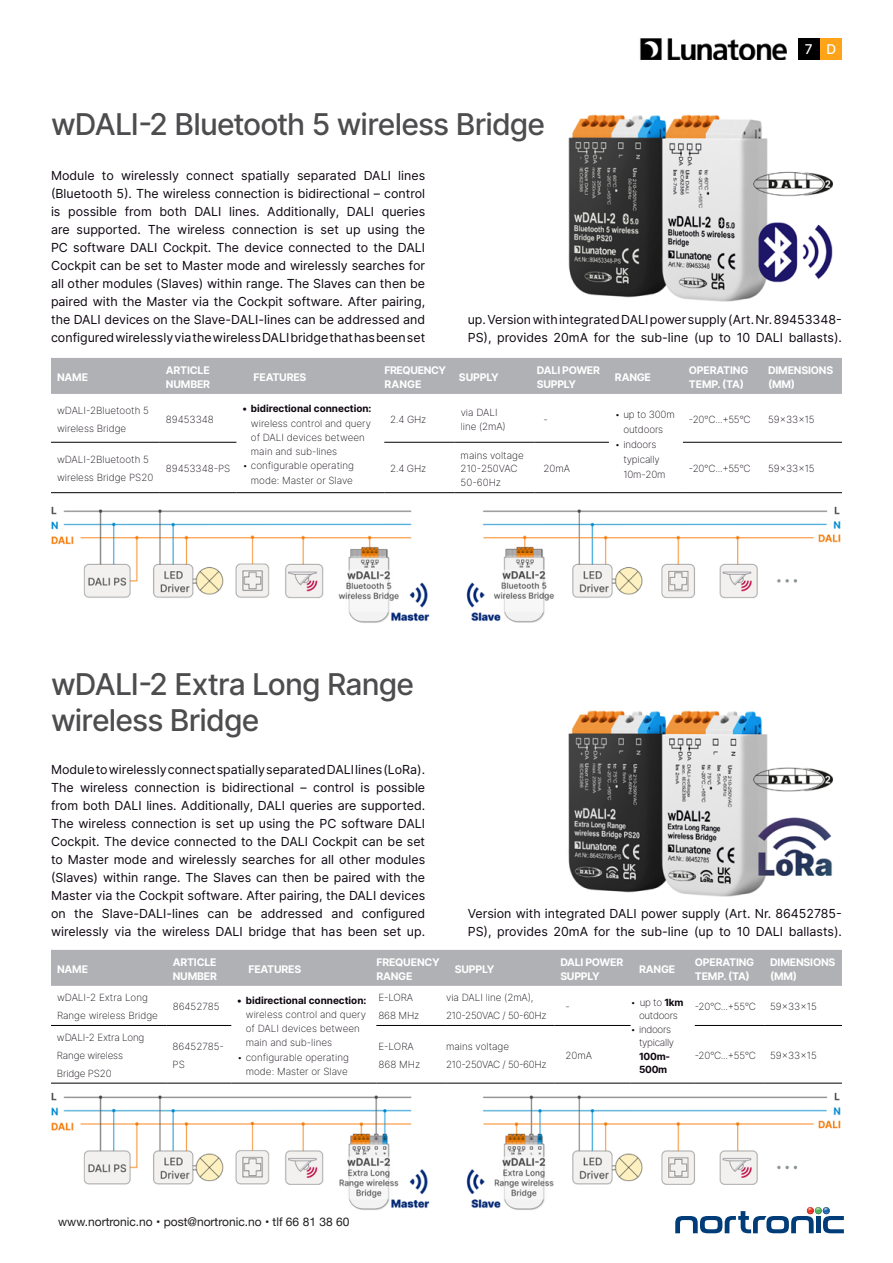
<style>
.page{position:relative;width:893px;height:1263px;background:#fff}
.page>*{position:absolute;margin:0;border:0;box-sizing:border-box;transform-origin:0 0}
.t1{font:500 30px/36px "Inter";letter-spacing:-.03em;color:#4d4d4f}
.t2{font:500 13.5px "Inter";color:#fff}
.t3{font:12.45px/18px "Inter";color:#0e0610;text-align:justify}
.t4{font:12px "Helvetica Neue";color:#231f20}
.t5{font:700 10.5px/13.5px "Inter";letter-spacing:-.02em;color:#fff}
.t6{font:700 10.5px/13.5px "Inter";letter-spacing:-.04em;color:#fff}
.t7{font:9.9px/18px "Inter Extra Light BETA";color:#0e0610}
.t8{font:9.9px/18px "Inter Extra Light BETA";letter-spacing:-.03em;color:#0e0610}
.t9{font:700 9.9px "Inter";color:#0e0610}
.t10{font:9.9px/18px "Inter Extra Light BETA";letter-spacing:-.02em;color:#0e0610}
.t11{font:700 9.9px/13.5px "Inter";letter-spacing:-.03em;color:#0e0610}
.s1{font-family:"Inter";font-weight:700}
</style>
<div class="page">
<img style="left:640px;top:38px;width:147px;height:22px">
<div style="left:798px;top:38px;width:21px;height:22px;background:#000"></div>
<div style="left:821px;top:38px;width:21px;height:22px;background:#ffa418"></div>
<img style="left:568px;top:710px;width:266px;height:187px">
<div style="left:51px;top:358px;width:791px;height:36px;background:#afb1b4"></div>
<hr style="left:51px;top:442px;width:109px;height:1px;background:#000">
<hr style="left:160px;top:442px;width:76px;height:1px;background:#000">
<hr style="left:455px;top:442px;width:80px;height:1px;background:#000">
<hr style="left:535px;top:442px;width:74px;height:1px;background:#000">
<hr style="left:762px;top:442px;width:80px;height:1px;background:#000">
<hr style="left:51px;top:492px;width:109px;height:1px;background:#000">
<hr style="left:160px;top:492px;width:76px;height:1px;background:#000">
<hr style="left:236px;top:492px;width:148px;height:1px;background:#000">
<hr style="left:455px;top:492px;width:80px;height:1px;background:#000">
<hr style="left:535px;top:492px;width:74px;height:1px;background:#000">
<hr style="left:609px;top:492px;width:74px;height:1px;background:#000">
<hr style="left:683px;top:492px;width:79px;height:1px;background:#000">
<hr style="left:762px;top:492px;width:80px;height:1px;background:#000">
<hr style="left:384px;top:442px;width:71px;height:1px;background:#000">
<hr style="left:384px;top:492px;width:71px;height:1px;background:#000">
<hr style="left:683px;top:442px;width:79px;height:1px;background:#000">
<div style="left:51px;top:950px;width:791px;height:36px;background:#afb1b4"></div>
<hr style="left:51px;top:1025px;width:116px;height:1px;background:#000">
<hr style="left:167px;top:1025px;width:64px;height:1px;background:#000">
<hr style="left:376px;top:1025px;width:70px;height:1px;background:#000">
<hr style="left:446px;top:1025px;width:108px;height:1px;background:#000">
<hr style="left:554px;top:1025px;width:77px;height:1px;background:#000">
<hr style="left:764px;top:1025px;width:78px;height:1px;background:#000">
<hr style="left:51px;top:1083px;width:116px;height:1px;background:#000">
<hr style="left:167px;top:1083px;width:64px;height:1px;background:#000">
<hr style="left:231px;top:1083px;width:145px;height:1px;background:#000">
<hr style="left:376px;top:1083px;width:70px;height:1px;background:#000">
<hr style="left:446px;top:1083px;width:108px;height:1px;background:#000">
<hr style="left:554px;top:1083px;width:77px;height:1px;background:#000">
<hr style="left:631px;top:1083px;width:64px;height:1px;background:#000">
<hr style="left:695px;top:1083px;width:69px;height:1px;background:#000">
<hr style="left:764px;top:1083px;width:78px;height:1px;background:#000">
<hr style="left:695px;top:1025px;width:69px;height:1px;background:#000">
<img style="left:51px;top:506px;width:790px;height:117px">
<img style="left:51px;top:1092px;width:790px;height:118px">
<img style="left:568px;top:114px;width:265px;height:188px">
<svg style="left:675px;top:1207px;width:169px;height:26px"></svg>
<p class="t2" style="left:805px;top:39px;width:33px">7 D</p>
<h1 class="t1" style="left:51px;top:106px;width:496px">wDALI-2 Bluetooth 5 wireless Bridge</h1>
<p class="t3" style="left:51px;top:166px;width:376px">Module to wirelessly connect spatially separated DALI lines (Bluetooth 5). The wireless connection is bidirectional – control is possible from both DALI lines. Additionally, DALI queries are supported. The wireless connection is set up using the PC software DALI Cockpit. The device connected to the DALI Cockpit can be set to Master mode and wirelessly searches for all other modules (Slaves) within range. The Slaves can then be paired with the Master via the Cockpit software. After pairing, the DALI devices on the Slave-DALI-lines can be addressed and configured wirelessly via the wireless DALI bridge that has been set</p>
<p class="t3" style="left:468px;top:310px;width:376px">up. Version with integrated DALI power supply (Art. Nr.89453348-<br>PS), provides 20mA for the sub-line (up to 10 DALI ballasts).</p>
<p class="t5" style="left:57px;top:370px;width:33px">NAME</p>
<p class="t5" style="left:166px;top:363px;width:46px">ARTICLE<br>NUMBER</p>
<p class="t5" style="left:253px;top:370px;width:54px">FEATURES</p>
<p class="t6" style="left:384px;top:363px;width:63px">FREQUENCY<br>RANGE</p>
<p class="t5" style="left:459px;top:370px;width:41px">SUPPLY</p>
<p class="t5" style="left:537px;top:363px;width:65px">DALI POWER<br>SUPPLY</p>
<p class="t5" style="left:615px;top:370px;width:38px">RANGE</p>
<p class="t5" style="left:689px;top:363px;width:61px">OPERATING<br>TEMP. (TA)</p>
<p class="t5" style="left:768px;top:363px;width:67px">DIMENSIONS (MM)</p>
<p class="t7" style="left:57px;top:401px;width:94px">wDALI-2Bluetooth 5 wireless Bridge</p>
<p class="t7" style="left:166px;top:410px;width:50px">89453348</p>
<p class="t9" style="left:242px;top:402px;width:131px">• bidirectional connection:</p>
<p class="t7" style="left:251px;top:416px;width:122px;line-height:14.2px">wireless control and query of DALI devices between main and sub-lines</p>
<p class="t7" style="left:242px;top:459px;width:113px;line-height:14.2px;text-align:right">• configurable operating mode: Master or Slave</p>
<p class="t7" style="left:390px;top:410px;width:38px">2.4 GHz</p>
<p class="t7" style="left:461px;top:406px;width:47px;line-height:13.5px">via DALI line (2mA)</p>
<p class="t7" style="left:543px;top:410px;width:6px">-</p>
<p class="t7" style="left:615px;top:407px;width:61px;line-height:15px;text-align:center">• up to 300m outdoors</p>
<p class="t7" style="left:623px;top:437px;width:44px;line-height:15px;text-indent:-8px">• indoors typically<br>10m-20m</p>
<p class="t7" style="left:689px;top:410px;width:63px">-20°C...+55°C</p>
<p class="t7" style="left:768px;top:410px;width:48px">59x33x15</p>
<p class="t7" style="left:461px;top:448px;width:65px;line-height:13.5px">mains voltage<br>210-250VAC<br>50-60Hz</p>
<p class="t7" style="left:57px;top:450px;width:98px">wDALI-2Bluetooth 5 wireless Bridge PS20</p>
<p class="t7" style="left:166px;top:459px;width:66px">89453348-PS</p>
<p class="t7" style="left:390px;top:459px;width:38px">2.4 GHz</p>
<p class="t7" style="left:543px;top:459px;width:28px">20mA</p>
<p class="t7" style="left:689px;top:459px;width:63px">-20°C...+55°C</p>
<p class="t7" style="left:768px;top:459px;width:48px">59x33x15</p>
<h1 class="t1" style="left:51px;top:665px;width:365px">wDALI-2 Extra Long Range wireless Bridge</h1>
<p class="t3" style="left:51px;top:760px;width:376px">Module to wirelessly connect spatially separated DALI lines (LoRa).<br>The wireless connection is bidirectional – control is possible from both DALI lines. Additionally, DALI queries are supported.<br>The wireless connection is set up using the PC software DALI Cockpit. The device connected to the DALI Cockpit can be set to Master mode and wirelessly searches for all other modules (Slaves) within range. The Slaves can then be paired with the Master via the Cockpit software. After pairing, the DALI devices on the Slave-DALI-lines can be addressed and configured wirelessly via the wireless DALI bridge that has been set up.</p>
<p class="t3" style="left:468px;top:904px;width:376px">Version with integrated DALI power supply (Art. Nr. 86452785-<br>PS), provides 20mA for the sub-line (up to 10 DALI ballasts).</p>
<p class="t5" style="left:57px;top:962px;width:33px">NAME</p>
<p class="t5" style="left:173px;top:955px;width:46px">ARTICLE<br>NUMBER</p>
<p class="t5" style="left:248px;top:962px;width:54px">FEATURES</p>
<p class="t5" style="left:376px;top:955px;width:65px">FREQUENCY<br>RANGE</p>
<p class="t5" style="left:455px;top:962px;width:41px">SUPPLY</p>
<p class="t5" style="left:560px;top:955px;width:64px">DALI POWER<br>SUPPLY</p>
<p class="t5" style="left:639px;top:962px;width:38px">RANGE</p>
<p class="t5" style="left:695px;top:955px;width:61px">OPERATING<br>TEMP. (TA)</p>
<p class="t5" style="left:770px;top:955px;width:67px">DIMENSIONS (MM)</p>
<p class="t7" style="left:57px;top:989px;width:102px">wDALI-2 Extra Long<br>Range wireless Bridge</p>
<p class="t7" style="left:173px;top:998px;width:48px">86452785</p>
<p class="t7" style="left:378px;top:989px;width:42px">E-LORA<br>868 MHz</p>
<p class="t8" style="left:446px;top:989px;width:102px">via DALI line (2mA),<br>210-250VAC / 50-60Hz</p>
<p class="t9" style="left:237px;top:993px;width:131px">• bidirectional connection:</p>
<p class="t7" style="left:246px;top:1007px;width:122px;line-height:14.2px">wireless control and query of DALI devices between main and sub-lines</p>
<p class="t7" style="left:237px;top:1050px;width:113px;line-height:14.2px;text-align:right">• configurable operating mode: Master or Slave</p>
<p class="t7" style="left:565px;top:998px;width:6px">-</p>
<p class="t8" style="left:631px;top:995px;width:54px;line-height:13.5px;text-align:center">• up to <span class="s1">1km </span>outdoors</p>
<p class="t8" style="left:639px;top:1022px;width:37px;line-height:13.5px;text-indent:-8px">• indoors typically</p>
<p class="t11" style="left:639px;top:1049px;width:32px">100m-<br>500m</p>
<p class="t7" style="left:695px;top:998px;width:63px">-20°C...+55°C</p>
<p class="t7" style="left:770px;top:998px;width:48px">59x33x15</p>
<p class="t10" style="left:57px;top:1028px;width:89px">wDALI-2 Extra Long<br>Range wireless<br>Bridge PS20</p>
<p class="t7" style="left:173px;top:1037px;width:53px">86452785-<br>PS</p>
<p class="t7" style="left:378px;top:1037px;width:43px">E-LORA<br>868 MHz</p>
<p class="t8" style="left:446px;top:1037px;width:102px">mains voltage<br>210-250VAC / 50-60Hz</p>
<p class="t7" style="left:565px;top:1046px;width:28px">20mA</p>
<p class="t7" style="left:695px;top:1046px;width:63px">-20°C...+55°C</p>
<p class="t7" style="left:770px;top:1046px;width:48px">59x33x15</p>
<p class="t4" style="left:58px;top:1212px;width:293px">www.nortronic.no • post@nortronic.no • tlf 66 81 38 60</p>
</div>
